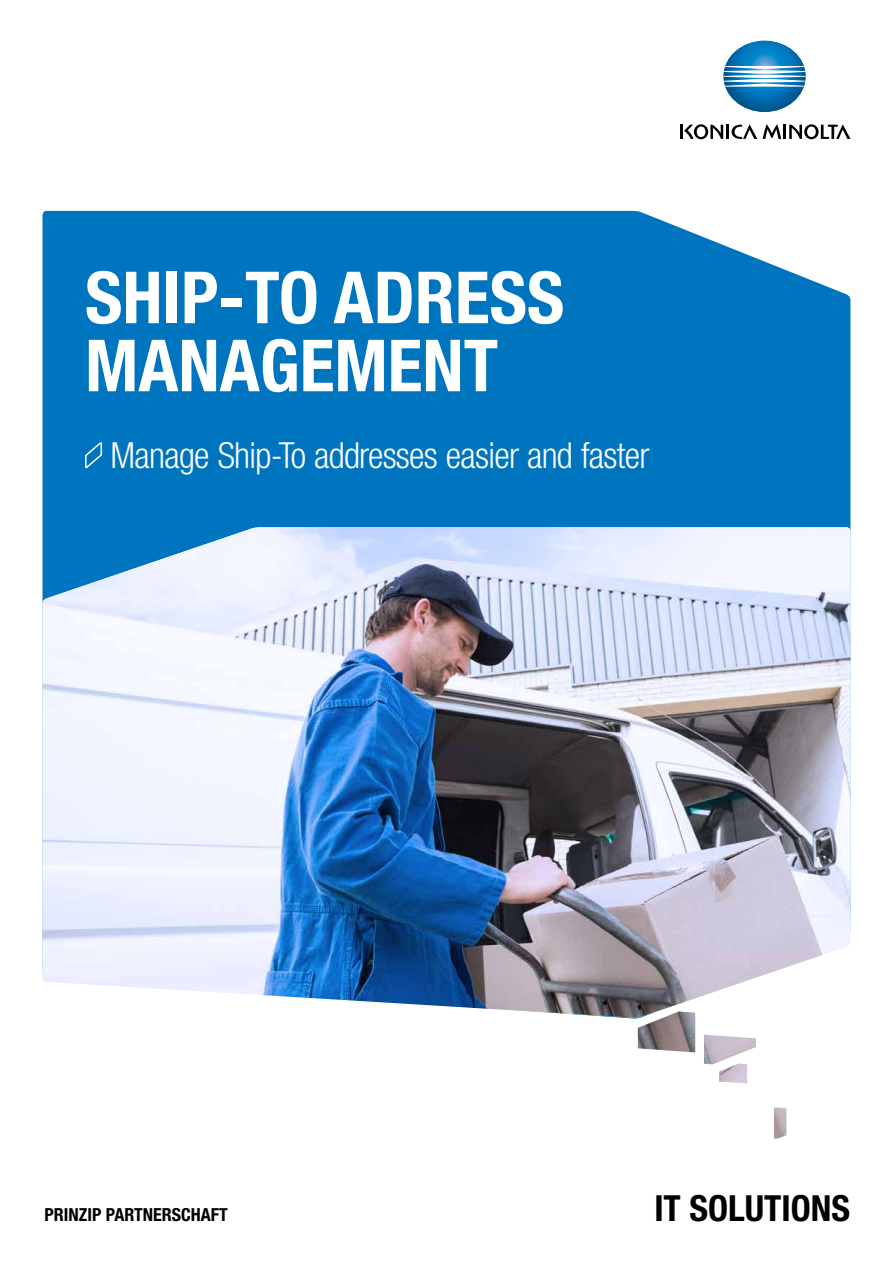
<style>
.page{position:relative;width:893px;height:1263px;background:#fff}
.page>*{position:absolute;margin:0;border:0;box-sizing:border-box;transform-origin:0 0}
.t1{font:700 condensed 72px/68.1px "Helvetica Neue LTW1 G";color:#fff}
.t2{font:300 condensed 36px "Helvetica Neue LTW1 G";letter-spacing:-.02em;color:#fff}
.t3{font:700 condensed 36px "Helvetica Neue LTW1 G";color:#000}
.t4{font:700 condensed 18px "Helvetica Neue LTW1 G";color:#000}
</style>
<div class="page">
<div style="left:43px;top:211px;width:807px;height:808px;background:#0075bf"></div>
<svg style="left:84px;top:442px;width:19px;height:27px"></svg>
<img style="left:638px;top:1018px;width:148px;height:121px">
<img style="left:43px;top:527px;width:807px;height:491px">
<svg style="left:723px;top:41px;width:83px;height:71px"></svg>
<hr style="left:680px;top:125px;width:3px;height:14px;background:#000">
<hr style="left:726px;top:125px;width:3px;height:14px;background:#000">
<hr style="left:783px;top:125px;width:3px;height:14px;background:#000">
<svg style="left:732px;top:124px;width:25px;height:15px"></svg>
<svg style="left:684px;top:124px;width:39px;height:15px"></svg>
<svg style="left:789px;top:124px;width:61px;height:15px"></svg>
<svg style="left:763px;top:124px;width:18px;height:15px"></svg>
<h1 class="t1" style="left:85px;top:264px;width:481px">SHIP-TO ADRESS<br>MANAGEMENT</h1>
<p class="t2" style="left:111px;top:434px;width:540px">Manage Ship-To addresses easier and faster</p>
<p class="t4" style="left:45px;top:1203px;width:185px">PRINZIP PARTNERSCHAFT</p>
<p class="t3" style="left:654px;top:1186px;width:197px">IT SOLUTIONS</p>
</div>
